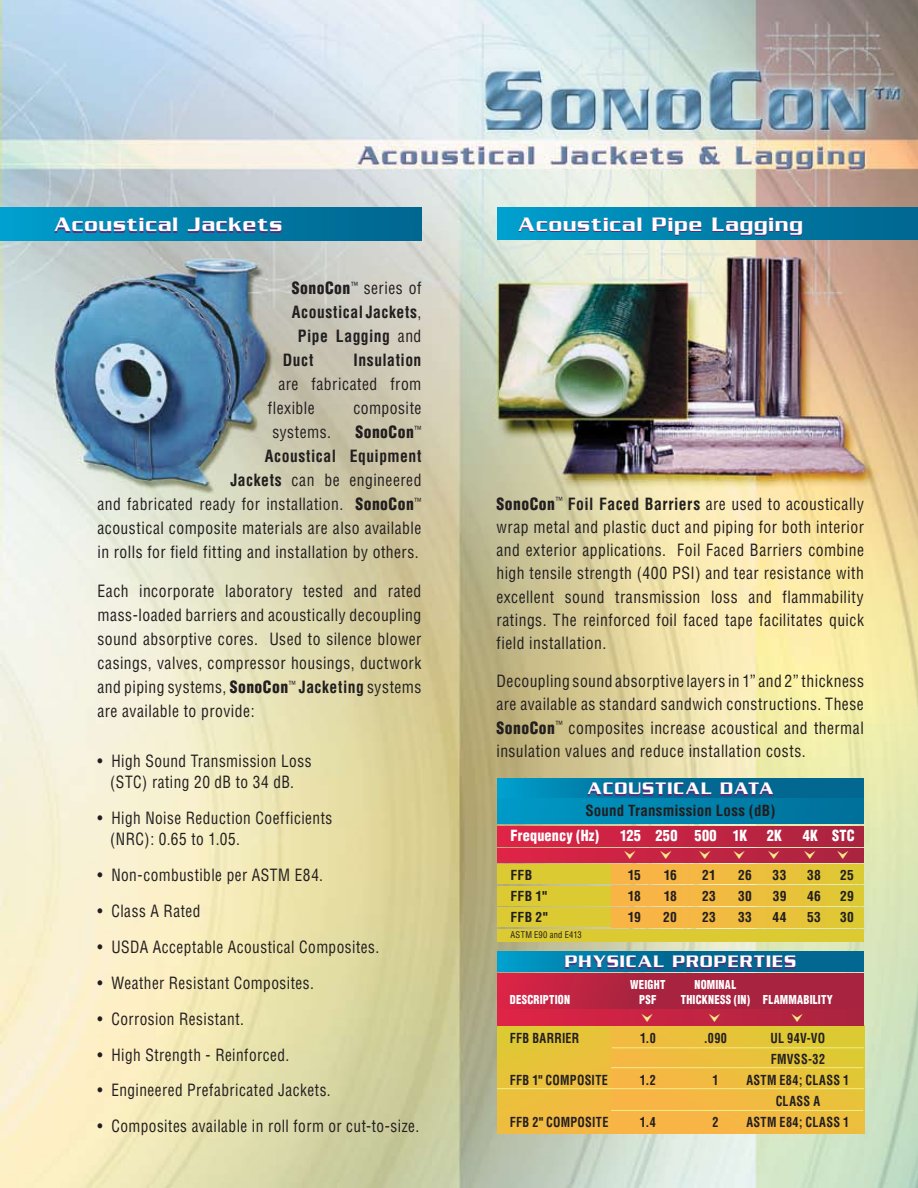
<style>
.page{position:relative;width:918px;height:1188px;background:#fff}
.page>*{position:absolute;margin:0;border:0;box-sizing:border-box;transform-origin:0 0}
.t1{font:21px "Serpentine ICG";letter-spacing:.05em;color:#fff}
.t2{font:18px "Serpentine ICG";letter-spacing:.05em;color:#fff}
.t3{font:condensed 16.5px/24px "Helvetica";letter-spacing:.03em;color:#221e1f;text-align:justify;scale:.95 1}
.t4{font:condensed 16.5px/21.3px "Helvetica";letter-spacing:.03em;color:#221e1f;text-align:center;scale:.93 1}
.t5{font:700 condensed 16.5px "Helvetica";letter-spacing:.03em;color:#221e1f;scale:.95 1}
.t6{font:900 condensed 15px "Helvetica";letter-spacing:.015em;color:#fff;scale:.95 1}
.t7{font:700 condensed 15px "Helvetica";letter-spacing:.01em;color:#221e1f}
.t8{font:15px "Fleches Up Down";color:#f3ee89;scale:1.5 1}
.t9{font:700 condensed 13.5px/21px "Helvetica";letter-spacing:.03em;color:#221e1f;text-align:center;scale:.9 1}
.t10{font:700 condensed 13.5px "Helvetica";letter-spacing:.03em;color:#221e1f}
.t11{font:900 condensed 12px "Helvetica";letter-spacing:.025em;color:#fff;scale:.9 1}
.t12{font:condensed 9px "Helvetica";letter-spacing:.03em;color:#221e1f;scale:.95 1}
.s1{font-weight:900}
.s2{font-weight:400}
.s3{font-weight:700}
</style>
<div class="page">
<img style="left:0;top:0;width:918px;height:1188px">
<div style="left:497px;top:1025px;width:116px;height:109px;background:#ebc03c"></div>
<div style="left:612px;top:1025px;width:252px;height:109px;background:linear-gradient(to right,#f8b646,#e2c637)"></div>
<div style="left:497px;top:1009px;width:367px;height:16px;background:linear-gradient(to right,#e02347,#a8243f)"></div>
<svg style="left:497px;top:951px;width:367px;height:20px;background:#01739e"></svg>
<svg style="left:497px;top:973px;width:367px;height:36px;background:#b22340"></svg>
<div style="left:611px;top:864px;width:253px;height:20px;background:linear-gradient(to right,#fdb149,#dec934)"></div>
<svg style="left:497px;top:848px;width:367px;height:14px;background:#c32342"></svg>
<div style="left:497px;top:826px;width:367px;height:20px;background:linear-gradient(to right,#df2347,#a9243f)"></div>
<div style="left:497px;top:864px;width:113px;height:20px;background:#dbca31"></div>
<div style="left:497px;top:929px;width:367px;height:13px;background:#dbca31"></div>
<svg style="left:497px;top:778px;width:367px;height:20px;background:#01739e"></svg>
<div style="left:497px;top:798px;width:367px;height:26px;background:linear-gradient(to right,#0099c6,#006e97)"></div>
<div style="left:0;top:208px;width:422px;height:33px;background:linear-gradient(to right,#009ecc,#00638b)"></div>
<div style="left:497px;top:207px;width:421px;height:33px;background:linear-gradient(to right,#009ecc,#00648c)"></div>
<div style="left:611px;top:886px;width:253px;height:19px;background:linear-gradient(to right,#fdb149,#dec934)"></div>
<div style="left:497px;top:886px;width:113px;height:19px;background:#dbca31"></div>
<div style="left:611px;top:908px;width:253px;height:19px;background:linear-gradient(to right,#fdb149,#dec934)"></div>
<div style="left:497px;top:908px;width:113px;height:19px;background:#dbca31"></div>
<hr style="left:612px;top:1047px;width:252px;height:1px;background:#f3ee89">
<hr style="left:611px;top:1067px;width:252px;height:1px;background:#f3ee89">
<hr style="left:497px;top:1088px;width:367px;height:1px;background:#f3ee89">
<hr style="left:611px;top:1110px;width:252px;height:1px;background:#f3ee89">
<p class="t1" style="left:54px;top:213px;width:230px">Acoustical Jackets</p>
<p class="t1" style="left:518px;top:212px;width:286px">Acoustical Pipe Lagging</p>
<p class="t3" style="left:292px;top:276px;width:138px"><span class="s1">SonoCon</span><sup>™</sup> series of</p>
<p class="t5" style="left:292px;top:302px;width:138px">Acoustical Jackets<span class="s2">,</span></p>
<p class="t5" style="left:298px;top:326px;width:132px">Pipe Lagging <span class="s2">and</span></p>
<p class="t5" style="left:283px;top:350px;width:34px">Duct</p>
<p class="t5" style="left:354px;top:350px;width:73px">Insulation</p>
<p class="t3" style="left:268px;top:372px;width:163px;text-indent:10px">are fabricated from flexible</p>
<p class="t3" style="left:353px;top:396px;width:73px">composite</p>
<p class="t3" style="left:98px;top:420px;width:343px;text-align:right"><span class="s1">SonoCon</span><sup>™<br></sup><span class="s3">Acoustical Equipment<br>Jackets</span> can be engineered<br>and fabricated ready for installation. <span class="s1">SonoCon</span><sup>™ </sup>acoustical composite materials are also available in rolls for field fitting and installation by others.</p>
<p class="t3" style="left:98px;top:579px;width:343px">Each incorporate laboratory tested and rated mass-loaded barriers and acoustically decoupling sound absorptive cores. Used to silence blower casings, valves, compressor housings, ductwork and piping systems, <span class="s1">SonoCon</span><sup>™</sup> <span class="s3">Jacketing</span> systems are available to provide:</p>
<p class="t4" style="left:98px;top:750px;width:232px">• High Sound Transmission Loss (STC) rating 20 dB to 34 dB.</p>
<p class="t4" style="left:110px;top:807px;width:241px;text-align:left;text-indent:-13px">• High Noise Reduction Coefficients (NRC): 0.65 to 1.05.</p>
<p class="t4" style="left:98px;top:864px;width:244px">• Non-combustible per ASTM E84.</p>
<p class="t4" style="left:98px;top:900px;width:112px">• Class A Rated</p>
<p class="t4" style="left:98px;top:936px;width:304px">• USDA Acceptable Acoustical Composites.</p>
<p class="t4" style="left:98px;top:972px;width:234px">• Weather Resistant Composites.</p>
<p class="t4" style="left:98px;top:1008px;width:159px">• Corrosion Resistant.</p>
<p class="t4" style="left:98px;top:1044px;width:208px">• High Strength - Reinforced.</p>
<p class="t4" style="left:98px;top:1080px;width:252px">• Engineered Prefabricated Jackets.</p>
<p class="t4" style="left:98px;top:1116px;width:347px">• Composites available in roll form or cut-to-size.</p>
<p class="t3" style="left:272px;top:420px;width:63px">systems.</p>
<p class="t3" style="left:496px;top:492px;width:388px;line-height:23.2px"><span class="s1">SonoCon</span><sup>™</sup> <span class="s3">Foil Faced Barriers</span> are used to acoustically wrap metal and plastic duct and piping for both interior and exterior applications. Foil Faced Barriers combine high tensile strength (400 PSI) and tear resistance with excellent sound transmission loss and flammability ratings. The reinforced foil faced tape facilitates quick field installation.</p>
<p class="t3" style="left:496px;top:669px;width:388px;line-height:23.2px">Decoupling sound absorptive layers in 1” and 2” thickness are available as standard sandwich constructions. These <span class="s1">SonoCon</span><sup>™</sup> composites increase acoustical and thermal insulation values and reduce installation costs.</p>
<p class="t2" style="left:587px;top:778px;width:188px">ACOUSTICAL DATA</p>
<p class="t7" style="left:585px;top:801px;width:192px">Sound Transmission Loss (dB)</p>
<p class="t6" style="left:511px;top:826px;width:95px">Frequency (Hz)</p>
<p class="t6" style="left:620px;top:826px;width:135px">125 250 500 1K</p>
<p class="t6" style="left:767px;top:826px;width:18px">2K</p>
<p class="t6" style="left:803px;top:826px;width:56px">4K STC</p>
<p class="t8" style="left:623px;top:846px;width:11px">Z</p>
<p class="t8" style="left:659px;top:846px;width:11px">Z</p>
<p class="t8" style="left:698px;top:846px;width:11px">Z</p>
<p class="t8" style="left:733px;top:846px;width:11px">Z</p>
<p class="t8" style="left:767px;top:846px;width:11px">Z</p>
<p class="t8" style="left:803px;top:846px;width:33px">Z Z</p>
<p class="t10" style="left:511px;top:867px;width:7px">FFB</p>
<p class="t10" style="left:628px;top:867px;width:15px">15</p>
<p class="t10" style="left:664px;top:867px;width:15px">16</p>
<p class="t10" style="left:702px;top:867px;width:15px">21</p>
<p class="t10" style="left:738px;top:867px;width:15px">26</p>
<p class="t10" style="left:773px;top:867px;width:15px">33</p>
<p class="t10" style="left:807px;top:867px;width:15px">38</p>
<p class="t10" style="left:840px;top:867px;width:15px">25</p>
<p class="t10" style="left:511px;top:888px;width:8px">FFB</p>
<p class="t10" style="left:536px;top:888px;width:13px">1"</p>
<p class="t10" style="left:628px;top:888px;width:15px">18</p>
<p class="t10" style="left:664px;top:888px;width:15px">18</p>
<p class="t10" style="left:702px;top:888px;width:15px">23</p>
<p class="t10" style="left:738px;top:888px;width:15px">30</p>
<p class="t10" style="left:773px;top:888px;width:15px">39</p>
<p class="t10" style="left:807px;top:888px;width:16px">46</p>
<p class="t10" style="left:840px;top:888px;width:15px">29</p>
<p class="t10" style="left:511px;top:909px;width:8px">FFB</p>
<p class="t10" style="left:536px;top:909px;width:13px">2"</p>
<p class="t10" style="left:628px;top:909px;width:15px">19</p>
<p class="t10" style="left:663px;top:909px;width:15px">20</p>
<p class="t10" style="left:702px;top:909px;width:15px">23</p>
<p class="t10" style="left:738px;top:909px;width:15px">33</p>
<p class="t10" style="left:772px;top:909px;width:16px">44</p>
<p class="t10" style="left:807px;top:909px;width:16px">53</p>
<p class="t10" style="left:840px;top:909px;width:15px">30</p>
<p class="t12" style="left:511px;top:929px;width:76px">ASTM E90 and E413</p>
<p class="t2" style="left:565px;top:951px;width:233px">PHYSICAL PROPERTIES</p>
<p class="t11" style="left:630px;top:977px;width:32px">weightN</p>
<p class="t11" style="left:701px;top:977px;width:22px">OMINAL</p>
<p class="t11" style="left:510px;top:992px;width:69px">Description</p>
<p class="t11" style="left:639px;top:992px;width:21px">PSF</p>
<p class="t11" style="left:681px;top:992px;width:171px">THICKNESS (in) flammability</p>
<p class="t8" style="left:640px;top:1008px;width:11px">Z</p>
<p class="t8" style="left:708px;top:1008px;width:11px">Z</p>
<p class="t8" style="left:791px;top:1008px;width:11px">Z</p>
<p class="t9" style="left:510px;top:1027px;width:79px">FFB Barrier</p>
<p class="t9" style="left:640px;top:1027px;width:19px">1.0</p>
<p class="t9" style="left:704px;top:1027px;width:48px">.090 UL</p>
<p class="t9" style="left:787px;top:1027px;width:44px">94v-vo</p>
<p class="t9" style="left:715px;top:1048px;width:16px">FMV</p>
<p class="t9" style="left:794px;top:1048px;width:36px">SS-32</p>
<p class="t9" style="left:510px;top:1069px;width:110px">FFB 1" Composite</p>
<p class="t9" style="left:640px;top:1069px;width:19px">1.2</p>
<p class="t9" style="left:712px;top:1069px;width:27px">1 A</p>
<p class="t9" style="left:754px;top:1069px;width:108px">STM E84; Class 1<br>Class A</p>
<p class="t9" style="left:510px;top:1111px;width:111px">FFB 2" Composite</p>
<p class="t9" style="left:640px;top:1111px;width:19px">1.4</p>
<p class="t9" style="left:712px;top:1111px;width:27px">2 A</p>
<p class="t9" style="left:754px;top:1111px;width:108px">STM E84; Class 1</p>
</div>
